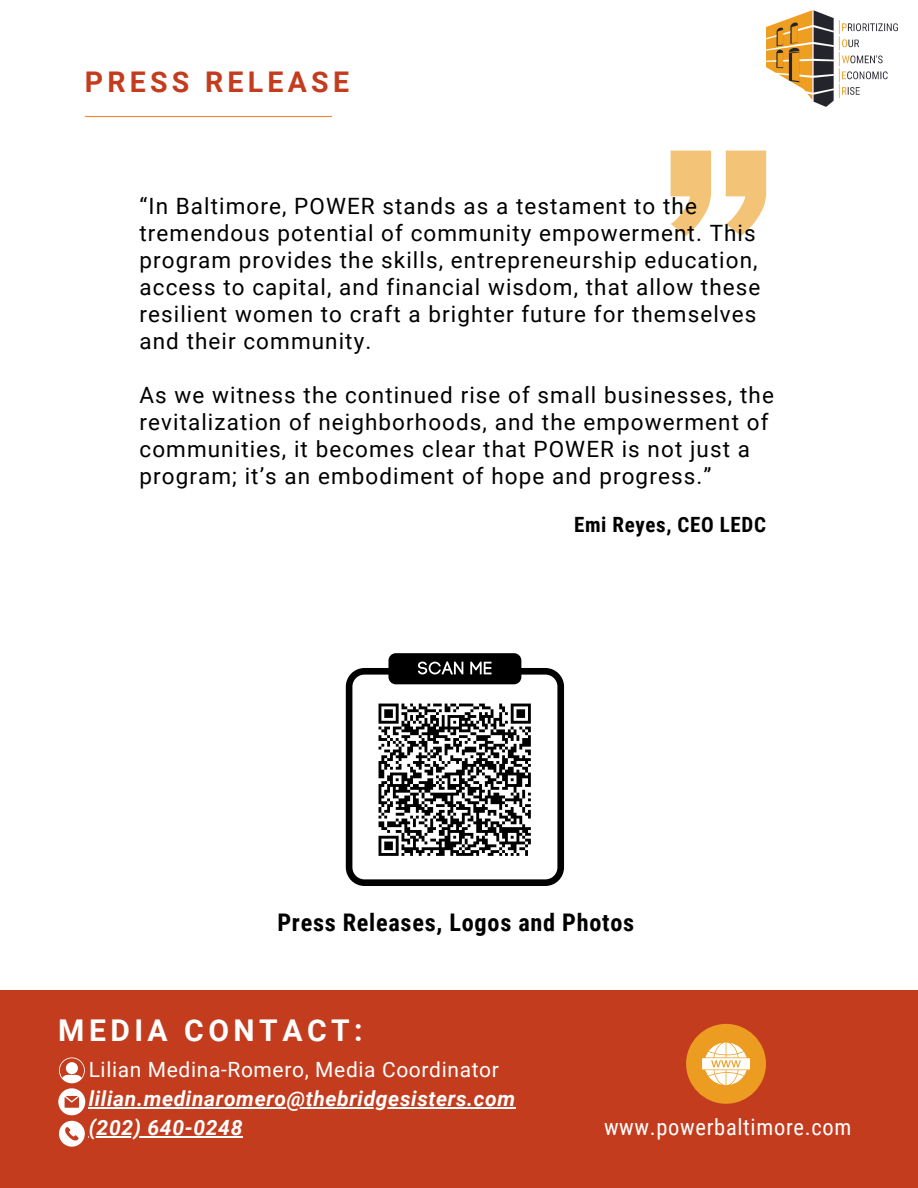
<style>
.page{position:relative;width:918px;height:1188px;background:#fff}
.page>*{position:absolute;margin:0;border:0;box-sizing:border-box;transform-origin:0 0}
.t1{font:700 30px "Roboto";letter-spacing:.15em;color:#fff}
.t2{font:700 28.5px "Roboto";letter-spacing:.15em;color:#c43c1e}
.t3{font:700 24.3px "Roboto Condensed";letter-spacing:.03em;color:#000}
.t4{font:22.5px/27px "Roboto";letter-spacing:.05em;color:#000}
.t5{font:22.5px "Roboto Condensed";letter-spacing:.03em;color:#fff}
.t6{font:italic 700 21px "Roboto";letter-spacing:.03em;color:#fff}
.t7{font:21px "Roboto";letter-spacing:.03em;color:#fff}
.t8{font:700 21px "Roboto Condensed";letter-spacing:.03em;color:#000}
</style>
<div class="page">
<div style="left:0;top:990px;width:918px;height:198px;background:#c43c1e"></div>
<img style="left:766px;top:11px;width:132px;height:96px">
<svg style="left:671px;top:151px;width:40px;height:85px"></svg>
<svg style="left:726px;top:151px;width:40px;height:85px"></svg>
<div style="left:686px;top:1024px;width:80px;height:80px;background:#ec9d21;border-radius:50%"></div>
<svg style="left:702px;top:1042px;width:48px;height:43px"></svg>
<hr style="left:85px;top:116px;width:247px;height:1px;background:#ef8535">
<svg style="left:59px;top:1121px;width:26px;height:26px"></svg>
<svg style="left:58px;top:1057px;width:27px;height:58px"></svg>
<hr style="left:89px;top:1107px;width:427px;height:1px;background:#fff">
<hr style="left:89px;top:1136px;width:154px;height:1px;background:#fff">
<svg style="left:346px;top:668px;width:218px;height:218px"></svg>
<div style="left:388px;top:653px;width:133px;height:31px;background:#000;border-radius:7px"></div>
<svg style="left:418px;top:662px;width:45px;height:12px"></svg>
<svg style="left:470px;top:662px;width:22px;height:12px"></svg>
<div style="left:373px;top:698px;width:164px;height:164px;background:#fff"></div>
<svg style="left:378px;top:703px;width:153px;height:153px"></svg>
<p class="t2" style="left:85px;top:65px;width:266px">PRESS RELEASE</p>
<p class="t4" style="left:140px;top:193px;width:622px">“In Baltimore, POWER stands as a testament to the tremendous potential of community empowerment. This program provides the skills, entrepreneurship education, access to capital, and financial wisdom, that allow these resilient women to craft a brighter future for themselves and their community.</p>
<p class="t4" style="left:140px;top:382px;width:636px">As we witness the continued rise of small businesses, the revitalization of neighborhoods, and the empowerment of communities, it becomes clear that POWER is not just a program; it’s an embodiment of hope and progress.”</p>
<p class="t8" style="left:574px;top:513px;width:193px">Emi Reyes, CEO LEDC</p>
<p class="t3" style="left:277px;top:908px;width:358px">Press Releases, Logos and Photos</p>
<p class="t1" style="left:58px;top:1013px;width:306px">MEDIA CONTACT:</p>
<p class="t7" style="left:89px;top:1057px;width:412px">Lilian Medina-Romero, Media Coordinator</p>
<p class="t6" style="left:89px;top:1087px;width:428px">lilian.medinaromero@thebridgesisters.com</p>
<p class="t6" style="left:89px;top:1116px;width:155px">(202) 640-0248</p>
<p class="t5" style="left:604px;top:1114px;width:249px">www.powerbaltimore.com</p>
</div>
